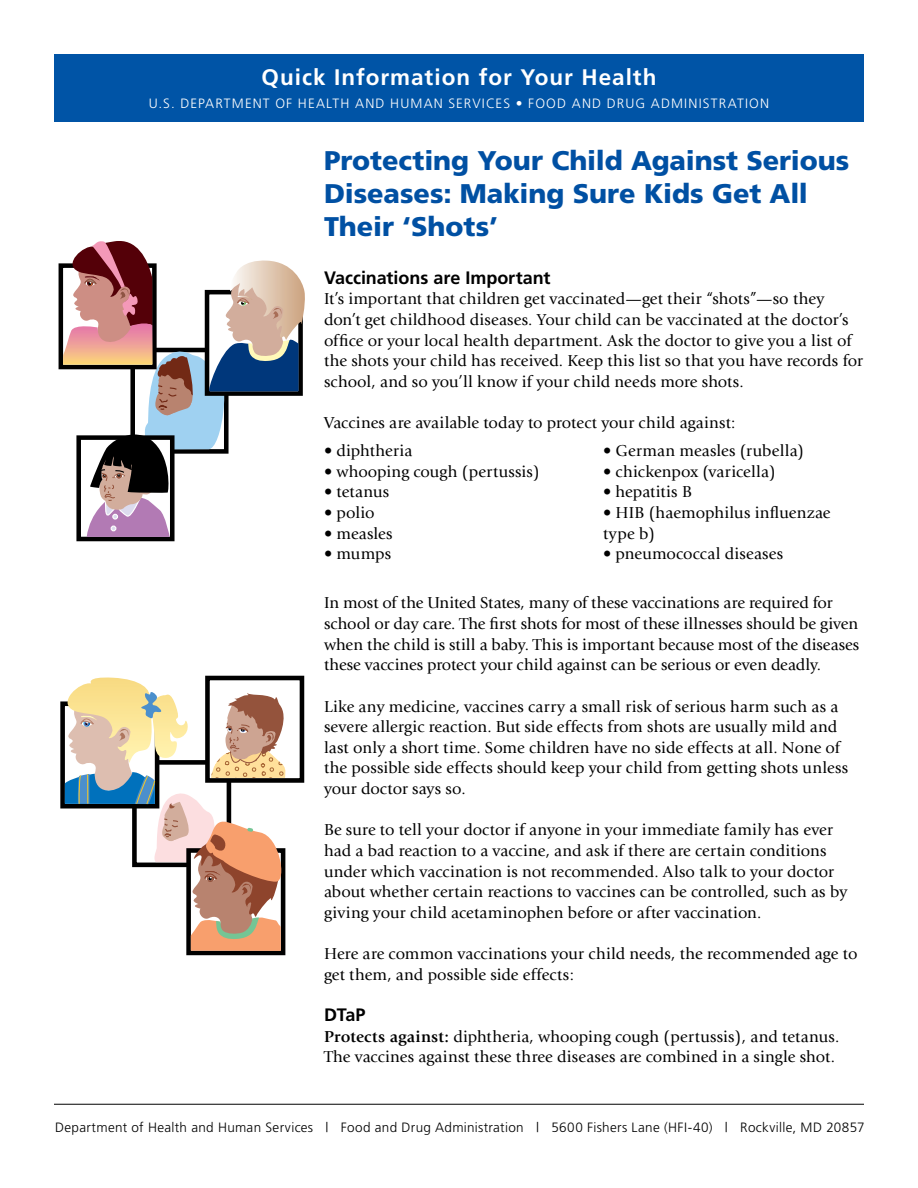
<style>
.page{position:relative;width:918px;height:1188px;background:#fff}
.page>*{position:absolute;margin:0;border:0;box-sizing:border-box;transform-origin:0 0}
.t1{font:900 27px/33px "Frutiger";letter-spacing:-.005em;color:#0050a3}
.t2{font:700 22.5px "Frutiger";letter-spacing:.045em;color:#fff}
.t3{font:700 18px "Frutiger";letter-spacing:-.005em;color:#000}
.t4{font:16.5px/20.7px "Giovanni";letter-spacing:.005em;color:#000}
.t5{font:300 13.5px "Frutiger";letter-spacing:.025em;color:#000}
.t6{font:300 13.5px "Frutiger";letter-spacing:.085em;color:#fff}
.s1{font-weight:700}
</style>
<div class="page">
<hr style="left:54px;top:1104px;width:810px;height:1px;background:#000">
<div style="left:54px;top:54px;width:810px;height:68px;background:#0054a6"></div>
<div style="left:76px;top:435px;width:99px;height:106px;border:5px solid #000"></div>
<div style="left:59px;top:263px;width:98px;height:106px;border:5px solid #000"></div>
<svg style="left:62px;top:241px;width:243px;height:296px"></svg>
<div style="left:205px;top:676px;width:99px;height:107px;border:5px solid #000"></div>
<div style="left:186px;top:848px;width:99px;height:107px;border:5px solid #000"></div>
<svg style="left:60px;top:676px;width:230px;height:275px"></svg>
<h2 class="t2" style="left:261px;top:64px;width:397px">Quick Information for Your Health</h2>
<p class="t6" style="left:149px;top:96px;width:264px">U.S. Departm ent of Health and Huma</p>
<p class="t6" style="left:434px;top:96px;width:237px">n Services • Food and Drug Admi</p>
<p class="t6" style="left:689px;top:96px;width:82px">nistration</p>
<h1 class="t1" style="left:324px;top:144px;width:527px">Protecting Your Child Against Serious<br>Diseases: Making Sure Kids Get All<br>Their ‘Shots’</h1>
<p class="t3" style="left:324px;top:267px;width:228px">Vaccinations are Important</p>
<p class="t4" style="left:324px;top:289px;width:540px">It’s important that children get vaccinated—get their “shots”—so they don’t get childhood diseases. Your child can be vaccinated at the doctor’s office or your local health department. Ask the doctor to give you a list of the shots your child has received. Keep this list so that you have records for school, and so you’ll know if your child needs more shots.</p>
<p class="t4" style="left:324px;top:413px;width:413px">Vaccines are available today to protect your child against:</p>
<p class="t4" style="left:603px;top:440px;width:203px">• German measles (rubella)</p>
<p class="t4" style="left:603px;top:461px;width:174px">• chickenpox (varicella)</p>
<p class="t4" style="left:603px;top:482px;width:90px">• hepatitis B</p>
<p class="t4" style="left:603px;top:502px;width:229px">• HIB (haemophilus influenzae type b)</p>
<p class="t4" style="left:603px;top:544px;width:182px">• pneumococcal diseases</p>
<p class="t4" style="left:324px;top:593px;width:537px">In most of the United States, many of these vaccinations are required for school or day care. The first shots for most of these illnesses should be given when the child is still a baby. This is important because most of the diseases these vaccines protect your child against can be serious or even deadly.</p>
<p class="t4" style="left:324px;top:696px;width:526px">Like any medicine, vaccines carry a small risk of serious harm such as a severe allergic reaction. But side effects from shots are usually mild and last only a short time. Some children have no side effects at all. None of the possible side effects should keep your child from getting shots unless your doctor says so.</p>
<p class="t4" style="left:324px;top:820px;width:525px">Be sure to tell your doctor if anyone in your immediate family has ever had a bad reaction to a vaccine, and ask if there are certain conditions under which vaccination is not recommended. Also talk to your doctor about whether certain reactions to vaccines can be controlled, such as by giving your child acetaminophen before or after vaccination.</p>
<p class="t4" style="left:324px;top:944px;width:535px">Here are common vaccinations your child needs, the recommended age to get them, and possible side effects:</p>
<p class="t3" style="left:324px;top:1004px;width:43px">DTaP</p>
<p class="t4" style="left:324px;top:1026px;width:517px"><span class="s1">Protects against:</span> diphtheria, whooping cough (pertussis), and tetanus.<br>The vaccines against these three diseases are combined in a single shot.</p>
<p class="t4" style="left:324px;top:440px;width:90px">• diphtheria</p>
<p class="t4" style="left:324px;top:461px;width:217px">• whooping cough (pertussis)</p>
<p class="t4" style="left:324px;top:482px;width:67px">• tetanus</p>
<p class="t4" style="left:324px;top:502px;width:52px">• polio</p>
<p class="t4" style="left:324px;top:523px;width:70px">• measles</p>
<p class="t4" style="left:324px;top:544px;width:69px">• mumps</p>
<p class="t5" style="left:55px;top:1120px;width:811px">Department of Health and Human Services | Food and Drug Administration | 5600 Fishers Lane (HFI-40) | Rockville, MD 20857</p>
</div>
